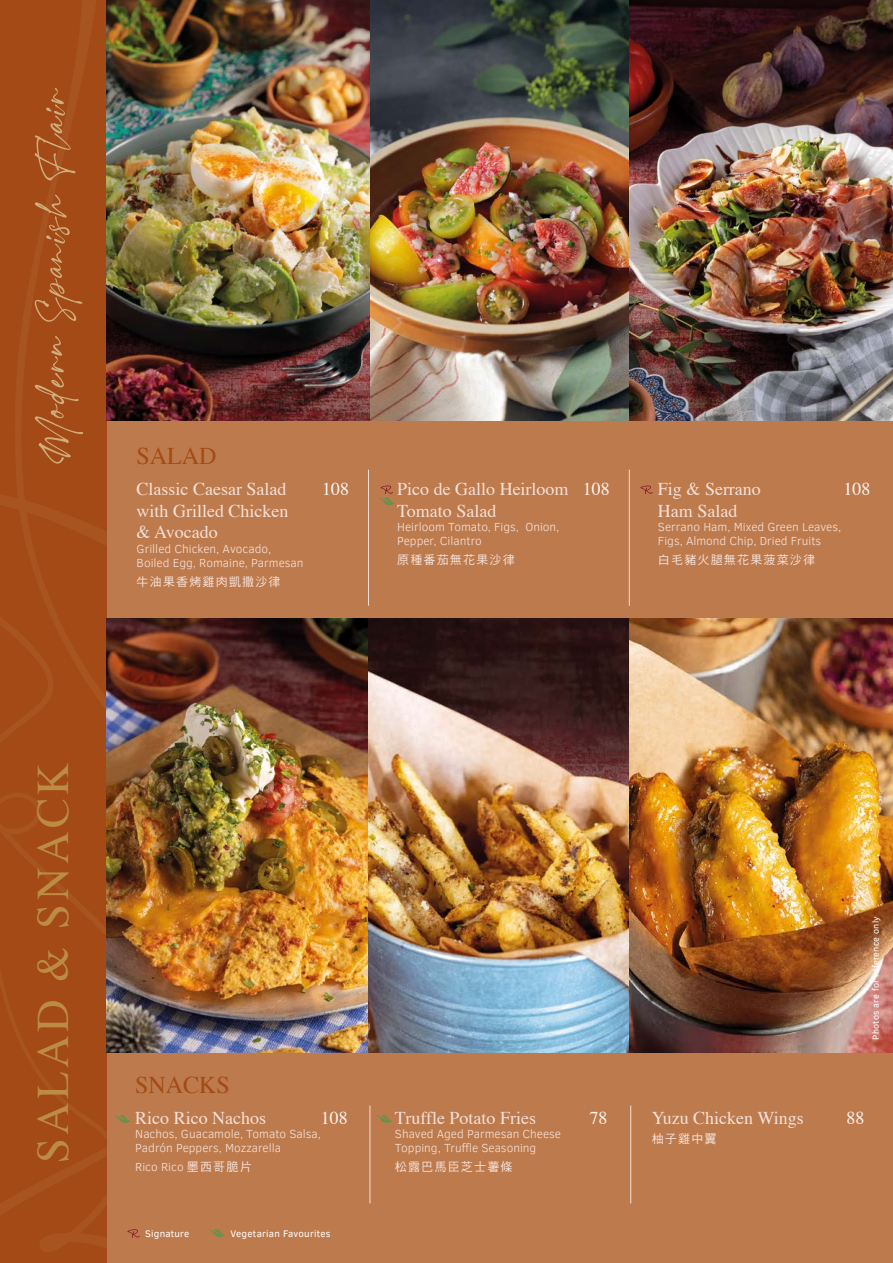
<style>
.page{position:relative;width:893px;height:1263px;background:#bd7b4d}
.page>*{position:absolute;margin:0;border:0;box-sizing:border-box;transform-origin:0 0}
.t1{font:50.55px "Charlotte Southern";color:#d0ad7a}
.t2{font:45px "Times";letter-spacing:.075em;color:#bc8c44}
.t3{font:24px "Times";color:#a34a16}
.t4{font:18px/21.6px "Times";color:#f5e0d8}
.t5{font:18px "Times";color:#fbf3f0}
.t6{font:300 12px/14.4px "Clear Sans";color:#f5e0d8}
.t7{font:12px "DF Hei Std W5";letter-spacing:.1em;color:#f5e0d8}
.t8{font:9.75px "Clear Sans";letter-spacing:.025em;color:#fff}
.t9{font:9px "Clear Sans";letter-spacing:.025em;color:#fff}
.s1{color:#fbf3f0}
.s2{font-family:"DF Hei Std W5";font-weight:400}
</style>
<div class="page">
<svg style="left:127px;top:1229px;width:13px;height:9px"></svg>
<svg style="left:209px;top:1229px;width:16px;height:8px"></svg>
<svg style="left:115px;top:1115px;width:15px;height:8px"></svg>
<svg style="left:376px;top:1115px;width:16px;height:8px"></svg>
<svg style="left:0;top:839px;width:106px;height:424px;background:#a34a16"></svg>
<svg style="left:0;top:0;width:106px;height:839px;background:#a34a16"></svg>
<img style="left:106px;top:619px;width:523px;height:433px">
<img style="left:629px;top:619px;width:264px;height:433px">
<hr style="left:370px;top:1106px;width:1px;height:97px;background:#f5e0d8">
<hr style="left:630px;top:1106px;width:1px;height:97px;background:#f5e0d8">
<img style="left:106px;top:0;width:523px;height:421px">
<img style="left:629px;top:0;width:264px;height:421px">
<svg style="left:640px;top:485px;width:13px;height:9px"></svg>
<svg style="left:379px;top:485px;width:16px;height:20px"></svg>
<hr style="left:368px;top:470px;width:1px;height:136px;background:#f5e0d8">
<hr style="left:629px;top:470px;width:1px;height:136px;background:#f5e0d8">
<h1 class="t1" style="left:28px;top:464px;width:377px;rotate:-90deg">Modern Spanish Flair</h1>
<h3 class="t3" style="left:137px;top:434px;width:81px">SALAD</h3>
<h3 class="t4" style="left:137px;top:476px;width:151px">Classic Caesar Salad</h3>
<h3 class="t5" style="left:322px;top:472px;width:28px">108</h3>
<h3 class="t4" style="left:137px;top:498px;width:153px">with Grilled Chicken &amp; Avocado</h3>
<p class="t6" style="left:137px;top:541px;width:168px">Grilled Chicken, Avocado,<br>Boiled Egg, Romaine, Parmesan</p>
<p class="t7" style="left:137px;top:575px;width:145px">牛油果香烤雞肉凱撒沙律</p>
<h3 class="t4" style="left:397px;top:476px;width:214px">Pico de Gallo Heirloom <span class="s1">108<br></span>Tomato Salad</h3>
<p class="t6" style="left:397px;top:519px;width:164px">Heirloom Tomato, Figs, Onion,<br>Pepper, Cilantro</p>
<p class="t7" style="left:397px;top:553px;width:119px">原種番茄無花果沙律</p>
<h3 class="t4" style="left:658px;top:476px;width:104px">Fig &amp; Serrano</h3>
<h3 class="t5" style="left:844px;top:472px;width:28px">108</h3>
<h3 class="t4" style="left:658px;top:498px;width:81px">Ham Salad</h3>
<p class="t6" style="left:658px;top:519px;width:185px">Serrano Ham, Mixed Green Leaves,<br>Figs, Almond Chip, Dried Fruits</p>
<p class="t7" style="left:658px;top:553px;width:159px">白毛豬火腿無花果菠菜沙律</p>
<h2 class="t2" style="left:11px;top:1163px;width:402px;rotate:-90deg">SALAD &amp; SNACK</h2>
<h3 class="t3" style="left:135px;top:1062px;width:96px">SNACKS</h3>
<h3 class="t4" style="left:135px;top:1105px;width:132px">Rico Rico Nachos</h3>
<h3 class="t5" style="left:321px;top:1101px;width:28px">108</h3>
<p class="t6" style="left:135px;top:1126px;width:187px">Nachos, Guacamole, Tomato Salsa,<br>Padrón Peppers, Mozzarella</p>
<p class="t6" style="left:135px;top:1160px;width:118px">Rico Rico <span class="s2">墨西哥脆片</span></p>
<p class="t8" style="left:145px;top:1227px;width:46px">Signature</p>
<p class="t8" style="left:230px;top:1227px;width:102px">Vegetarian Favourites</p>
<h3 class="t4" style="left:395px;top:1105px;width:143px">Truffle Potato Fries</h3>
<h3 class="t5" style="left:590px;top:1101px;width:19px">78</h3>
<p class="t6" style="left:395px;top:1126px;width:168px">Shaved Aged Parmesan Cheese<br>Topping, Truffle Seasoning</p>
<p class="t7" style="left:395px;top:1160px;width:119px">松露巴馬臣芝士薯條</p>
<p class="t9" style="left:870px;top:1039px;width:125px;rotate:-90deg">Photos are for reference only</p>
<h3 class="t4" style="left:652px;top:1105px;width:153px">Yuzu Chicken Wings</h3>
<h3 class="t5" style="left:846px;top:1101px;width:19px">88</h3>
<p class="t7" style="left:652px;top:1132px;width:66px">柚子雞中翼</p>
</div>
